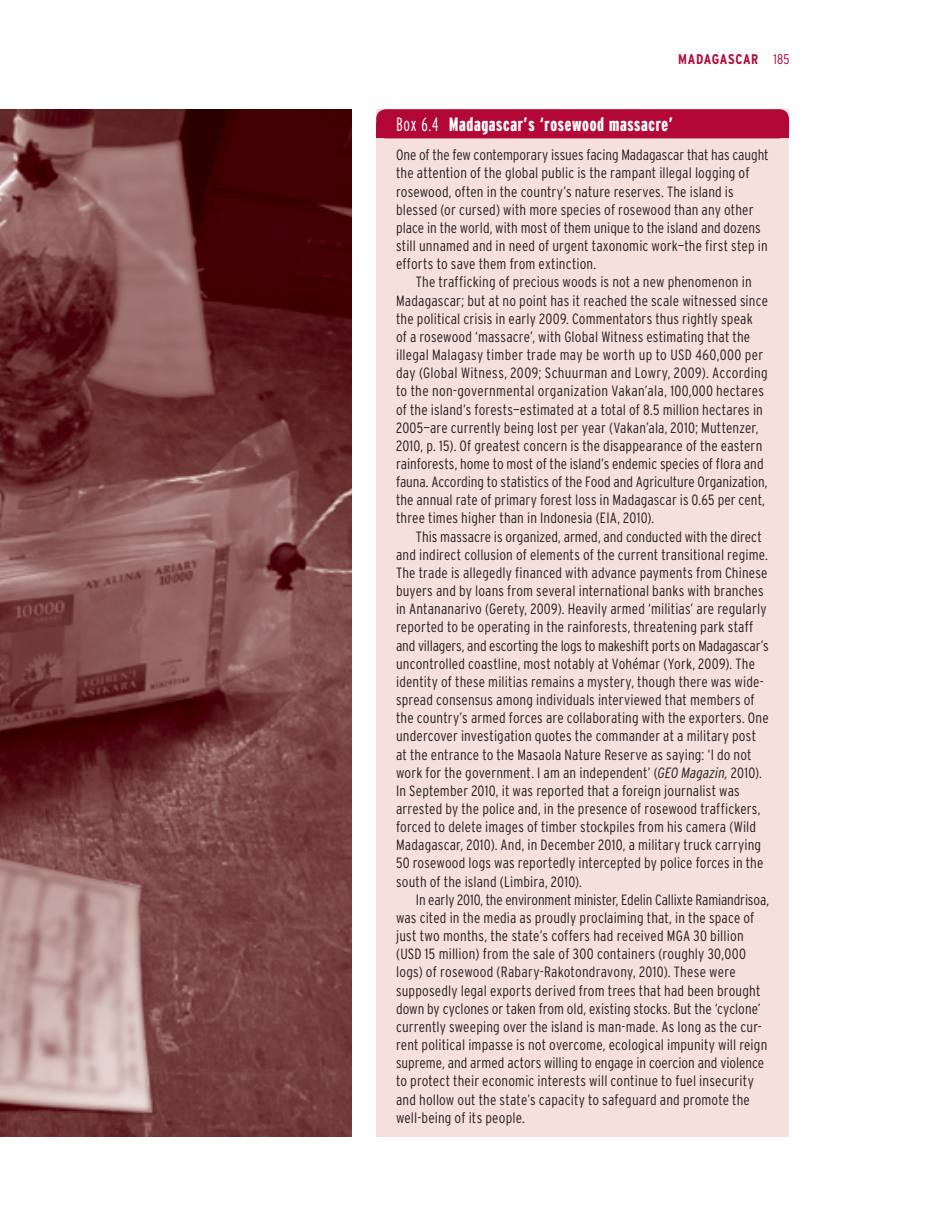
<style>
.page{position:relative;width:938px;height:1221px;background:#fff}
.page>*{position:absolute;margin:0;border:0;box-sizing:border-box;transform-origin:0 0}
.t1{font:900 extra-condensed 19.25px "Interstate";letter-spacing:.035em;color:#fff}
.t2{font:300 condensed 14.88px/18.2px "Interstate";letter-spacing:.01em;color:#231f20}
.t3{font:700 condensed 14px "Interstate";letter-spacing:.045em;color:#b30738}
.s1{font-weight:300}
.s2{font-style:italic}
</style>
<div class="page">
<div style="left:376px;top:109px;width:413px;height:1027px;background:#f5e0dc"></div>
<div style="left:376px;top:109px;width:413px;height:29px;background:#b30738;border-radius:10px"></div>
<img style="left:0;top:109px;width:351px;height:1027px">
<p class="t3" style="left:678px;top:53px;width:113px">MADAGASCAR <span class="s1">185</span></p>
<p class="t1" style="left:396px;top:115px;width:278px"><span class="s1">Box 6.4</span> Madagascar’s ‘rosewood massacre’</p>
<p class="t2" style="left:396px;top:147px;width:374px">One of the few contemporary issues facing Madagascar that has caught the attention of the global public is the rampant illegal logging of rosewood, often in the country’s nature reserves. The island is blessed (or cursed) with more species of rosewood than any other place in the world, with most of them unique to the island and dozens still unnamed and in need of urgent taxonomic work—the first step in efforts to save them from extinction.</p>
<p class="t2" style="left:396px;top:274px;width:373px;text-indent:20px">The trafficking of precious woods is not a new phenomenon in Madagascar; but at no point has it reached the scale witnessed since the political crisis in early 2009. Commentators thus rightly speak<br>of a rosewood ‘massacre’, with Global Witness estimating that the illegal Malagasy timber trade may be worth up to USD 460,000 per day (Global Witness, 2009; Schuurman and Lowry, 2009). According to the non-governmental organization Vakan’ala, 100,000 hectares of the island’s forests—estimated at a total of 8.5 million hectares in 2005—are currently being lost per year (Vakan’ala, 2010; Muttenzer, 2010, p. 15). Of greatest concern is the disappearance of the eastern rainforests, home to most of the island’s endemic species of flora and fauna. According to statistics of the Food and Agriculture Organization, the annual rate of primary forest loss in Madagascar is 0.65 per cent, three times higher than in Indonesia (EIA, 2010).</p>
<p class="t2" style="left:396px;top:528px;width:374px;text-indent:20px">This massacre is organized, armed, and conducted with the direct and indirect collusion of elements of the current transitional regime.<br>The trade is allegedly financed with advance payments from Chinese buyers and by loans from several international banks with branches in Antananarivo (Gerety, 2009). Heavily armed ‘militias’ are regularly reported to be operating in the rainforests, threatening park staff and villagers, and escorting the logs to makeshift ports on Madagascar’s uncontrolled coastline, most notably at Vohémar (York, 2009). The identity of these militias remains a mystery, though there was wide&shy;spread consensus among individuals interviewed that members of the country’s armed forces are collaborating with the exporters. One undercover investigation quotes the commander at a military post at the entrance to the Masaola Nature Reserve as saying: ‘I do not work for the government. I am an independent’ (<span class="s2">GEO Magazin,</span> 2010).<br>In September 2010, it was reported that a foreign journalist was arrested by the police and, in the presence of rosewood traffickers, forced to delete images of timber stockpiles from his camera (Wild Madagascar, 2010). And, in December 2010, a military truck carrying 50 rosewood logs was reportedly intercepted by police forces in the south of the island (Limbira, 2010).</p>
<p class="t2" style="left:396px;top:891px;width:374px;text-indent:20px">In early 2010, the environment minister, Edelin Callixte Ramiandrisoa, was cited in the media as proudly proclaiming that, in the space of just two months, the state’s coffers had received MGA 30 billion (USD 15 million) from the sale of 300 containers (roughly 30,000 logs) of rosewood (Rabary-Rakotondravony, 2010). These were supposedly legal exports derived from trees that had been brought down by cyclones or taken from old, existing stocks. But the ‘cyclone’ currently sweeping over the island is man-made. As long as the cur&shy;rent political impasse is not overcome, ecological impunity will reign supreme, and armed actors willing to engage in coercion and violence to protect their economic interests will continue to fuel insecurity and hollow out the state’s capacity to safeguard and promote the well-being of its people.</p>
</div>
